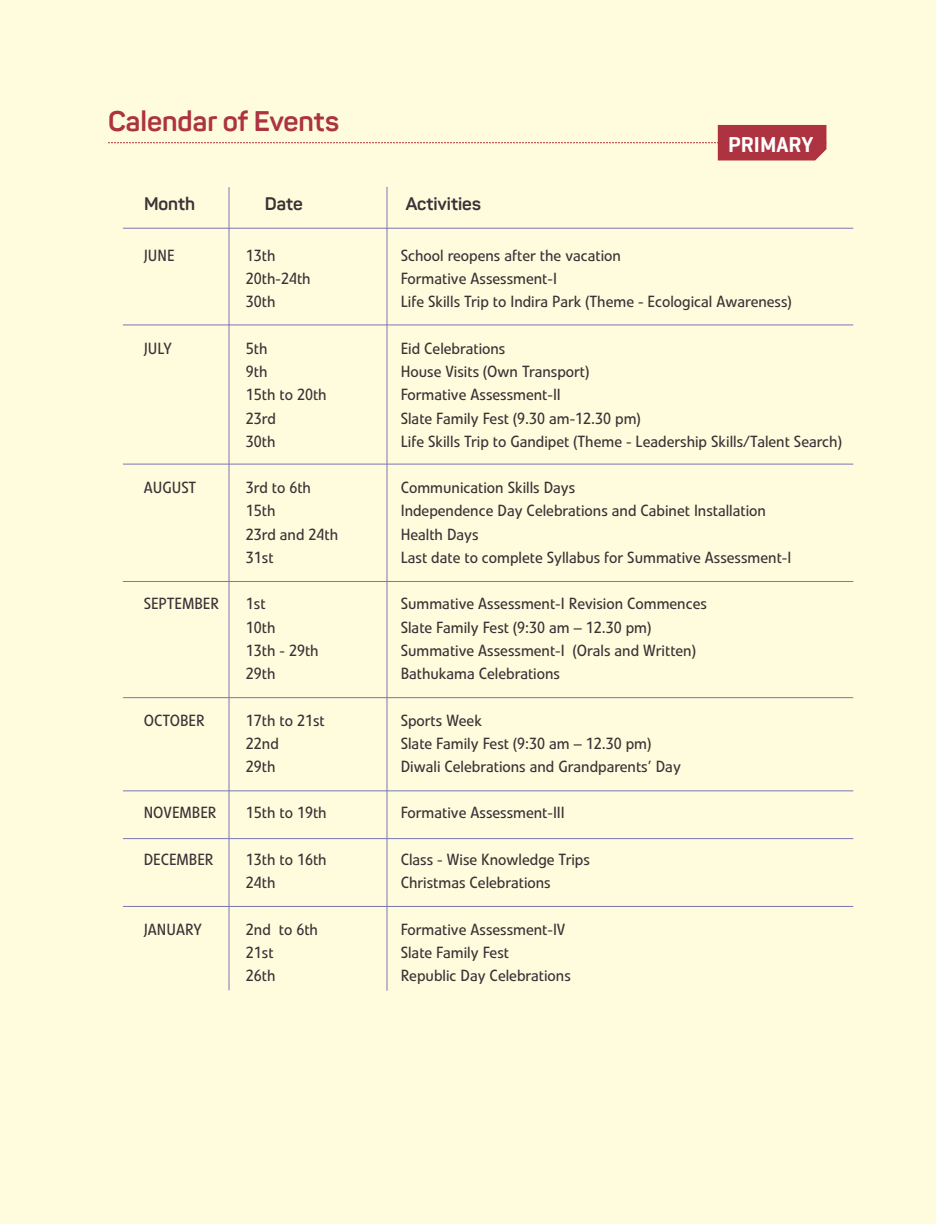
<style>
.page{position:relative;width:936px;height:1224px;background:#fffcde}
.page>*{position:absolute;margin:0;border:0;box-sizing:border-box;transform-origin:0 0}
.t1{font:700 28px "Panton";color:#ad3340}
.t2{font:22px "Geogrotesque";color:#fff}
.t3{font:700 18px "Panton";color:#383336}
.t4{font:16px "Veto LT Pro";color:#383336}
</style>
<div class="page">
<hr style="left:123px;top:228px;width:730px;height:1px;background:#7a75b5">
<hr style="left:386px;top:187px;width:1px;height:804px;background:#7a75b5">
<hr style="left:229px;top:187px;width:1px;height:803px;background:#7a75b5">
<hr style="left:123px;top:324px;width:730px;height:1px;background:#7a75b5">
<hr style="left:123px;top:464px;width:730px;height:1px;background:#7a75b5">
<hr style="left:123px;top:581px;width:730px;height:1px;background:#7a75b5">
<hr style="left:123px;top:697px;width:730px;height:1px;background:#7a75b5">
<hr style="left:123px;top:790px;width:730px;height:1px;background:#7a75b5">
<hr style="left:123px;top:906px;width:730px;height:1px;background:#7a75b5">
<hr style="left:123px;top:838px;width:730px;height:1px;background:#7a75b5">
<svg style="left:108px;top:125px;width:718px;height:36px"></svg>
<h1 class="t1" style="left:108px;top:110px;width:232px">Calendar of Events</h1>
<p class="t3" style="left:144px;top:197px;width:53px">Month</p>
<p class="t3" style="left:265px;top:197px;width:39px">Date</p>
<p class="t3" style="left:405px;top:197px;width:77px">Activities</p>
<h2 class="t2" style="left:728px;top:135px;width:87px">PRIMARY</h2>
<p class="t4" style="left:144px;top:250px;width:32px">JUNE</p>
<p class="t4" style="left:246px;top:250px;width:31px">13th</p>
<p class="t4" style="left:401px;top:250px;width:222px">School reopens after the vacation</p>
<p class="t4" style="left:246px;top:273px;width:66px">20th-24th</p>
<p class="t4" style="left:401px;top:273px;width:158px">Formative Assessment-I</p>
<p class="t4" style="left:246px;top:296px;width:31px">30th</p>
<p class="t4" style="left:401px;top:296px;width:392px">Life Skills Trip to Indira Park (Theme - Ecological Awareness)</p>
<p class="t4" style="left:144px;top:343px;width:30px">JULY</p>
<p class="t4" style="left:246px;top:343px;width:23px">5th</p>
<p class="t4" style="left:401px;top:343px;width:106px">Eid Celebrations</p>
<p class="t4" style="left:246px;top:366px;width:23px">9th</p>
<p class="t4" style="left:401px;top:366px;width:190px">House Visits (Own Transport)</p>
<p class="t4" style="left:246px;top:389px;width:82px">15th to 20th</p>
<p class="t4" style="left:401px;top:389px;width:162px">Formative Assessment-II</p>
<p class="t4" style="left:246px;top:412px;width:32px">23rd</p>
<p class="t4" style="left:401px;top:412px;width:241px">Slate Family Fest (9.30 am-12.30 pm)</p>
<p class="t4" style="left:246px;top:435px;width:31px">30th</p>
<p class="t4" style="left:401px;top:435px;width:443px">Life Skills Trip to Gandipet (Theme - Leadership Skills/Talent Search)</p>
<p class="t4" style="left:144px;top:482px;width:54px">AUGUST</p>
<p class="t4" style="left:246px;top:482px;width:67px">3rd to 6th</p>
<p class="t4" style="left:401px;top:482px;width:176px">Communication Skills Days</p>
<p class="t4" style="left:246px;top:505px;width:31px">15th</p>
<p class="t4" style="left:401px;top:505px;width:367px">Independence Day Celebrations and Cabinet Installation</p>
<p class="t4" style="left:246px;top:528px;width:94px">23rd and 24th</p>
<p class="t4" style="left:401px;top:528px;width:79px">Health Days</p>
<p class="t4" style="left:246px;top:552px;width:29px">31st</p>
<p class="t4" style="left:401px;top:552px;width:392px">Last date to complete Syllabus for Summative Assessment-I</p>
<p class="t4" style="left:144px;top:598px;width:77px">SEPTEMBER</p>
<p class="t4" style="left:246px;top:598px;width:21px">1st</p>
<p class="t4" style="left:401px;top:598px;width:308px">Summative Assessment-I Revision Commences</p>
<p class="t4" style="left:246px;top:621px;width:31px">10th</p>
<p class="t4" style="left:401px;top:621px;width:252px">Slate Family Fest (9:30 am – 12.30 pm)</p>
<p class="t4" style="left:246px;top:645px;width:74px">13th - 29th</p>
<p class="t4" style="left:401px;top:645px;width:297px">Summative Assessment-I (Orals and Written)</p>
<p class="t4" style="left:246px;top:668px;width:31px">29th</p>
<p class="t4" style="left:401px;top:668px;width:161px">Bathukama Celebrations</p>
<p class="t4" style="left:144px;top:714px;width:62px">OCTOBER</p>
<p class="t4" style="left:246px;top:714px;width:80px">17th to 21st</p>
<p class="t4" style="left:401px;top:714px;width:83px">Sports Week</p>
<p class="t4" style="left:246px;top:737px;width:34px">22nd</p>
<p class="t4" style="left:401px;top:737px;width:252px">Slate Family Fest (9:30 am – 12.30 pm)</p>
<p class="t4" style="left:246px;top:761px;width:31px">29th</p>
<p class="t4" style="left:401px;top:761px;width:282px">Diwali Celebrations and Grandparents’ Day</p>
<p class="t4" style="left:144px;top:807px;width:74px">NOVEMBER</p>
<p class="t4" style="left:246px;top:807px;width:82px">15th to 19th</p>
<p class="t4" style="left:401px;top:807px;width:166px">Formative Assessment-III</p>
<p class="t4" style="left:144px;top:854px;width:71px">DECEMBER</p>
<p class="t4" style="left:246px;top:854px;width:82px">13th to 16th</p>
<p class="t4" style="left:401px;top:854px;width:191px">Class - Wise Knowledge Trips</p>
<p class="t4" style="left:246px;top:877px;width:31px">24th</p>
<p class="t4" style="left:401px;top:877px;width:152px">Christmas Celebrations</p>
<p class="t4" style="left:144px;top:923px;width:60px">JANUARY</p>
<p class="t4" style="left:246px;top:923px;width:74px">2nd to 6th</p>
<p class="t4" style="left:401px;top:923px;width:166px">Formative Assessment-IV</p>
<p class="t4" style="left:246px;top:947px;width:29px">21st</p>
<p class="t4" style="left:401px;top:947px;width:110px">Slate Family Fest</p>
<p class="t4" style="left:246px;top:970px;width:31px">26th</p>
<p class="t4" style="left:401px;top:970px;width:172px">Republic Day Celebrations</p>
</div>
